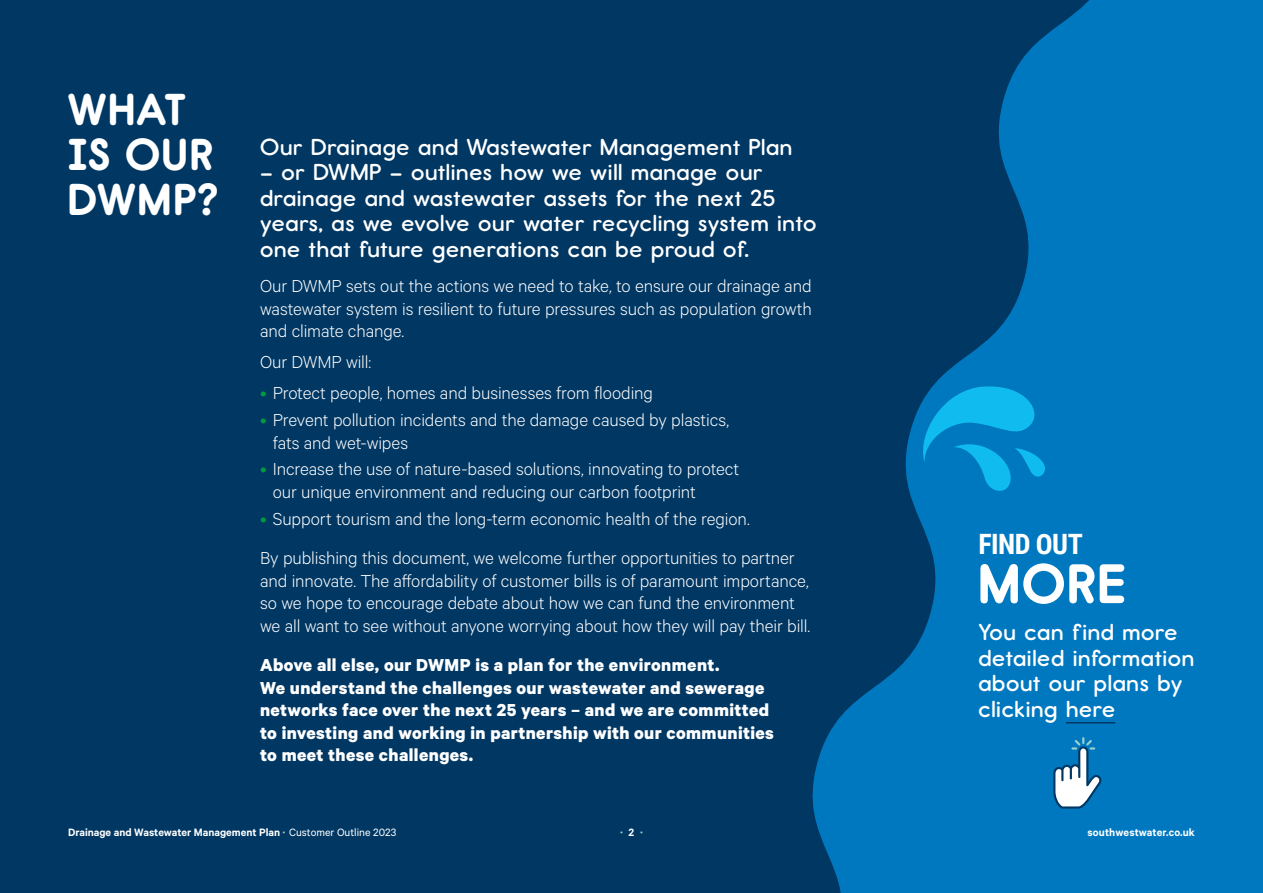
<style>
.page{position:relative;width:1263px;height:893px;background:#003763}
.page>*{position:absolute;margin:0;border:0;box-sizing:border-box;transform-origin:0 0}
.Headers_Report{font:700 55.95px "Report Rg";color:#fff}
.Body{font:700 45px/45px "Report Rg";letter-spacing:.03em;color:#fff}
.Headers_Roboto{font:700 28.05px "Roboto Condensed";letter-spacing:-.02em;color:#fff}
.IntroPara{font:23.25px/25.5px "Report Sb";letter-spacing:.03em;color:#fff;scale:1.05 1}
.IntroCopy{font:300 19.5px/22.5px "Calibre";letter-spacing:-.005em;color:#fff}
.IntroCopy-2{font:700 19.5px/22.5px "Calibre";letter-spacing:.02em;color:#fff}
.t1{font:600 12px "Calibre";color:#fff}
.t2{font:700 6px "Calibre";color:#99d1cb}
.s1{color:#009b3e}
.s2{font-weight:700;font-size:6px;color:#99d1cb}
.s3{font-weight:400}
.s4{font-weight:600;font-size:12px;color:#fff}
</style>
<div class="page">
<svg style="left:812px;top:0;width:451px;height:893px;fill:#0078c0"></svg>
<hr style="left:1066px;top:722px;width:49px;height:1px;background:#003763">
<svg style="left:1053px;top:737px;width:48px;height:72px;background:#63a3ca"></svg>
<svg style="left:916px;top:384px;width:129px;height:112px;background:#058ece"></svg>
<p class="Body" style="left:68px;top:87px;width:151px">WHAT<br>IS OUR<br>DWMP?</p>
<p class="IntroPara" style="left:260px;top:134px;width:508px">Our Drainage and Wastewater Management Plan</p>
<p class="IntroPara" style="left:260px;top:160px;width:531px">– or DWMP – outlines how we will manage our drainage and wastewater assets for the next 25 years, as we evolve our water recycling system into one that future generations can be proud of.</p>
<p class="IntroCopy" style="left:260px;top:274px;width:553px;text-align:justify">Our DWMP sets out the actions we need to take, to ensure our drainage and wastewater system is resilient to future pressures such as population growth and climate change.</p>
<p class="IntroCopy" style="left:260px;top:350px;width:113px">Our DWMP will:</p>
<p class="IntroCopy" style="left:260px;top:381px;width:394px"><span class="s1">•</span> Protect people, homes and businesses from flooding</p>
<p class="IntroCopy" style="left:273px;top:408px;width:458px;text-indent:-13px"><span class="s1">•</span> Prevent pollution incidents and the damage caused by plastics, fats and wet-wipes</p>
<p class="IntroCopy" style="left:273px;top:457px;width:468px;text-indent:-13px"><span class="s1">•</span> Increase the use of nature-based solutions, innovating to protect our unique environment and reducing our carbon footprint</p>
<p class="IntroCopy" style="left:260px;top:506px;width:491px"><span class="s1">•</span> Support tourism and the long-term economic health of the region.</p>
<p class="IntroCopy" style="left:260px;top:546px;width:552px">By publishing this document, we welcome further opportunities to partner and innovate. The affordability of customer bills is of paramount importance, so we hope to encourage debate about how we can fund the environment we all want to see without anyone worrying about how they will pay their bill.</p>
<p class="IntroCopy-2" style="left:260px;top:653px;width:515px">Above all else, our DWMP is a plan for the environment.<br>We understand the challenges our wastewater and sewerage networks face over the next 25 years – and we are committed to investing and working in partnership with our communities to meet these challenges.</p>
<p class="Headers_Roboto" style="left:978px;top:524px;width:106px">FIND OUT</p>
<p class="Headers_Report" style="left:978px;top:551px;width:148px">MORE</p>
<p class="IntroPara" style="left:978px;top:620px;width:207px">You can find more detailed information about our plans by clicking here</p>
<p class="t1" style="left:68px;top:825px;width:330px">Drainage and Wastewater Management Plan <span class="s2">•</span> <span class="s3">Customer Outline 2023</span></p>
<p class="t2" style="left:620px;top:828px;width:24px">•<span class="s4">2</span>•</p>
<p class="t1" style="left:1087px;top:825px;width:109px">southwestwater.co.uk</p>
</div>
